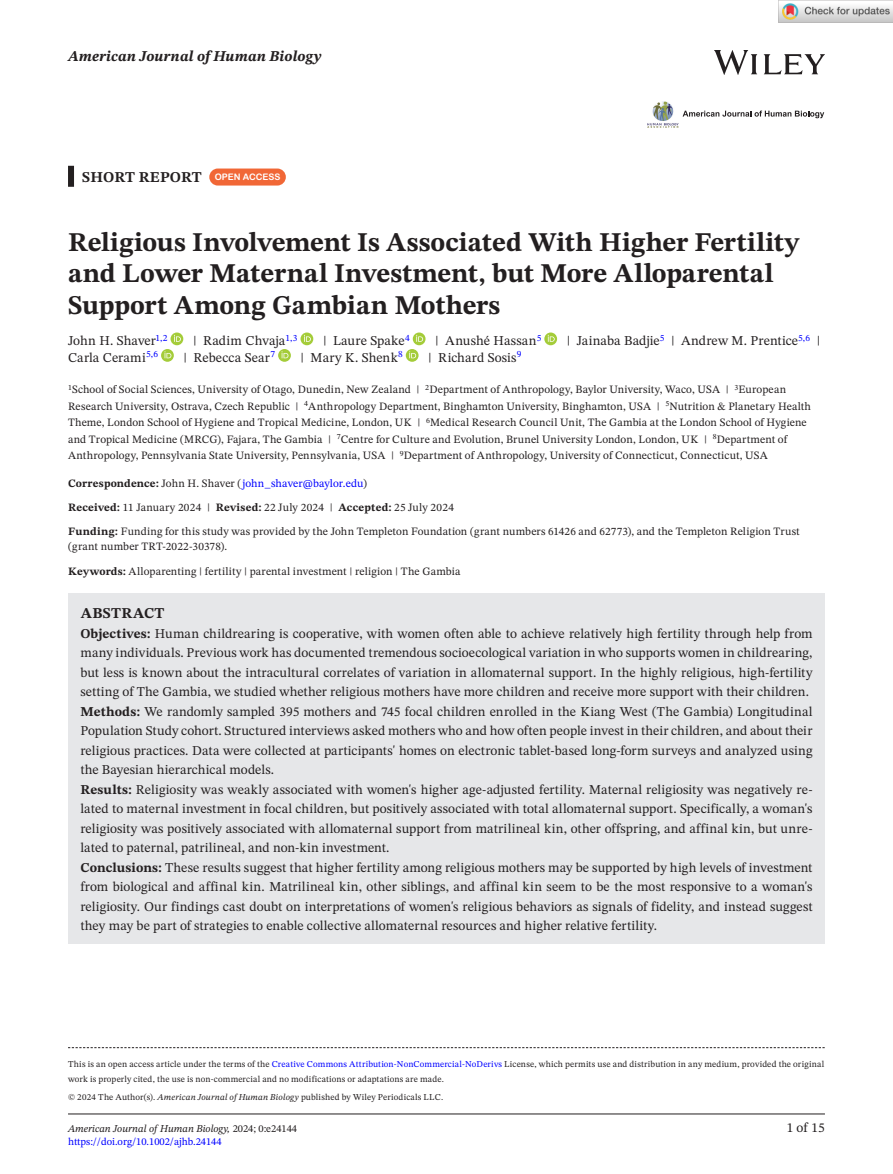
<style>
.page{position:relative;width:893px;height:1174px;background:#fff}
.page>*{position:absolute;margin:0;border:0;box-sizing:border-box;transform-origin:0 0}
.t1{font:700 27px/31.5px "STIX Two Text";letter-spacing:-.005em;color:#231f20}
.t2{font:italic 700 15px "STIX Two Text";letter-spacing:.005em;color:#231f20}
.t3{font:700 15px "STIX Two Text";letter-spacing:.01em;color:#231f20}
.t4{font:13.5px/19.5px "STIX Two Text";letter-spacing:.005em;color:#231f20}
.t5{font:11.25px/16.5px "STIX Two Text";letter-spacing:.01em;color:#231f20}
.t6{font:10.5px/12.6px "STIX Two Text";color:#00f}
.t7{font:9px/15px "STIX Two Text";letter-spacing:.02em;color:#231f20}
.s1{font-family:"Arial Rounded MT Bold";font-weight:400;font-size:9px;color:#fff}
.s2{font-weight:700}
.s3{color:#00f}
.s4{font-style:italic}
.s5{font-style:italic;color:#231f20}
.s6{color:#231f20}
</style>
<div class="page">
<img style="left:714px;top:51px;width:111px;height:23px">
<hr style="left:68px;top:1113px;width:757px;height:1px;background:#231f20">
<svg style="left:683px;top:111px;width:141px;height:7px"></svg>
<img style="left:648px;top:101px;width:30px;height:27px">
<div style="left:68px;top:166px;width:6px;height:21px;background:#231f20"></div>
<div style="left:68px;top:593px;width:757px;height:42px;background:#e6e7e9"></div>
<div style="left:68px;top:612px;width:757px;height:98px;background:#e6e7e9"></div>
<div style="left:68px;top:690px;width:757px;height:98px;background:#e6e7e9"></div>
<div style="left:68px;top:768px;width:757px;height:98px;background:#e6e7e9"></div>
<div style="left:68px;top:846px;width:757px;height:98px;background:#e6e7e9"></div>
<div style="left:209px;top:168px;width:77px;height:17px;background:#f16736;border-radius:9px"></div>
<div style="left:171px;top:332px;width:12px;height:13px;background:#a4cc39;border-radius:50%"></div>
<svg style="left:174px;top:335px;width:7px;height:7px"></svg>
<div style="left:301px;top:332px;width:12px;height:13px;background:#a4cc39;border-radius:50%"></div>
<svg style="left:304px;top:335px;width:7px;height:7px"></svg>
<svg style="left:413px;top:332px;width:13px;height:13px"></svg>
<svg style="left:416px;top:335px;width:7px;height:7px"></svg>
<svg style="left:544px;top:332px;width:13px;height:13px"></svg>
<svg style="left:548px;top:335px;width:7px;height:7px"></svg>
<svg style="left:161px;top:349px;width:13px;height:13px"></svg>
<svg style="left:164px;top:351px;width:7px;height:7px"></svg>
<svg style="left:278px;top:349px;width:13px;height:13px"></svg>
<svg style="left:282px;top:351px;width:6px;height:7px"></svg>
<svg style="left:406px;top:349px;width:13px;height:13px"></svg>
<svg style="left:409px;top:351px;width:7px;height:7px"></svg>
<svg style="left:68px;top:1047px;width:757px;height:1px"></svg>
<img style="left:779px;top:0;width:114px;height:23px">
<p class="t2" style="left:68px;top:46px;width:255px">American Journal of Human Biology</p>
<p class="t3" style="left:82px;top:166px;width:200px">SHORT REPORT <span class="s1">OPEN ACCESS</span></p>
<h1 class="t1" style="left:68px;top:227px;width:733px">Religious Involvement Is Associated With Higher Fertility and Lower Maternal Investment, but More Alloparental<br>Support Among Gambian Mothers</h1>
<p class="t4" style="left:68px;top:331px;width:101px">John H. Shaver<sup>1,2</sup></p>
<p class="t4" style="left:193px;top:331px;width:106px">| Radim Chvaja<sup>1,3</sup></p>
<p class="t4" style="left:323px;top:331px;width:88px">| Laure Spake<sup>4</sup></p>
<p class="t4" style="left:435px;top:331px;width:108px">| Anushé Hassan<sup>5</sup></p>
<p class="t4" style="left:567px;top:331px;width:255px">| Jainaba Badjie<sup>5</sup> | Andrew M. Prentice<sup>5,6</sup> |</p>
<p class="t4" style="left:68px;top:347px;width:92px">Carla Cerami<sup>5,6</sup></p>
<p class="t4" style="left:184px;top:347px;width:93px">| Rebecca Sear<sup>7</sup></p>
<p class="t4" style="left:301px;top:347px;width:104px">| Mary K. Shenk<sup>8</sup></p>
<p class="t4" style="left:428px;top:347px;width:95px">| Richard Sosis<sup>9</sup></p>
<p class="t5" style="left:68px;top:381px;width:745px"><sup>1</sup>School of Social Sciences, University of Otago, Dunedin, New Zealand | <sup>2</sup>Department of Anthropology, Baylor University, Waco, USA | <sup>3</sup>European Research University, Ostrava, Czech Republic | <sup>4</sup>Anthropology Department, Binghamton University, Binghamton, USA | <sup>5</sup>Nutrition &amp; Planetary Health Theme, London School of Hygiene and Tropical Medicine, London, UK | <sup>6</sup>Medical Research Council Unit, The Gambia at the London School of Hygiene and Tropical Medicine (MRCG), Fajara, The Gambia | <sup>7</sup>Centre for Culture and Evolution, Brunel University London, London, UK | <sup>8</sup>Department of Anthropology, Pennsylvania State University, Pennsylvania, USA | <sup>9</sup>Department of Anthropology, University of Connecticut, Connecticut, USA</p>
<p class="t5" style="left:68px;top:471px;width:733px;line-height:24px"><span class="s2">Correspondence:</span> John H. Shaver (<span class="s3">john_shaver@baylor.edu</span>)<br><span class="s2">Received:</span> 11 January 2024 | <span class="s2">Revised:</span> 22 July 2024 | <span class="s2">Accepted:</span> 25 July 2024<br><span class="s2">Funding:</span> Funding for this study was provided by the John Templeton Foundation (grant numbers 61426 and 62773), and the Templeton Religion Trust</p>
<p class="t5" style="left:68px;top:538px;width:161px">(grant number TRT-2022-30378).</p>
<p class="t5" style="left:68px;top:563px;width:394px"><span class="s2">Keywords:</span> Alloparenting | fertility | parental investment | religion | The Gambia</p>
<p class="t3" style="left:81px;top:602px;width:85px">ABSTRACT</p>
<p class="t4" style="left:80px;top:623px;width:734px"><span class="s2">Objectives:</span> Human childrearing is cooperative, with women often able to achieve relatively high fertility through help from many individuals. Previous work has documented tremendous socioecological variation in who supports women in childrearing, but less is known about the intracultural correlates of variation in allomaternal support. In the highly religious, high-fertility setting of The Gambia, we studied whether religious mothers have more children and receive more support with their children.<br><span class="s2">Methods:</span> We randomly sampled 395 mothers and 745 focal children enrolled in the Kiang West (The Gambia) Longitudinal Population Study cohort. Structured interviews asked mothers who and how often people invest in their children, and about their religious practices. Data were collected at participants' homes on electronic tablet-based long-form surveys and analyzed using the Bayesian hierarchical models.<br><span class="s2">Results:</span> Religiosity was weakly associated with women's higher age-adjusted fertility. Maternal religiosity was negatively re&shy;lated to maternal investment in focal children, but positively associated with total allomaternal support. Specifically, a woman's religiosity was positively associated with allomaternal support from matrilineal kin, other offspring, and affinal kin, but unre&shy;lated to paternal, patrilineal, and non-kin investment.<br><span class="s2">Conclusions:</span> These results suggest that higher fertility among religious mothers may be supported by high levels of investment from biological and affinal kin. Matrilineal kin, other siblings, and affinal kin seem to be the most responsive to a woman's religiosity. Our findings cast doubt on interpretations of women's religious behaviors as signals of fidelity, and instead suggest they may be part of strategies to enable collective allomaternal resources and higher relative fertility.</p>
<p class="t7" style="left:68px;top:1056px;width:758px">This is an open access article under the terms of the <span class="s3">Creative Commons Attribution-NonCommercial-NoDerivs</span> License, which permits use and distribution in any medium, provided the original work is properly cited, the use is non-commercial and no modifications or adaptations are made.</p>
<p class="t7" style="left:68px;top:1089px;width:377px">© 2024 The Author(s). <span class="s4">American Journal of Human Biology</span> published by Wiley Periodicals LLC.</p>
<p class="t6" style="left:68px;top:1122px;width:231px"><span class="s5">American Journal of Human Biology,</span> <span class="s6">2024; 0:e24144 </span>https://doi.org/10.1002/ajhb.24144</p>
<p class="t4" style="left:787px;top:1118px;width:40px">1 of 15</p>
</div>
